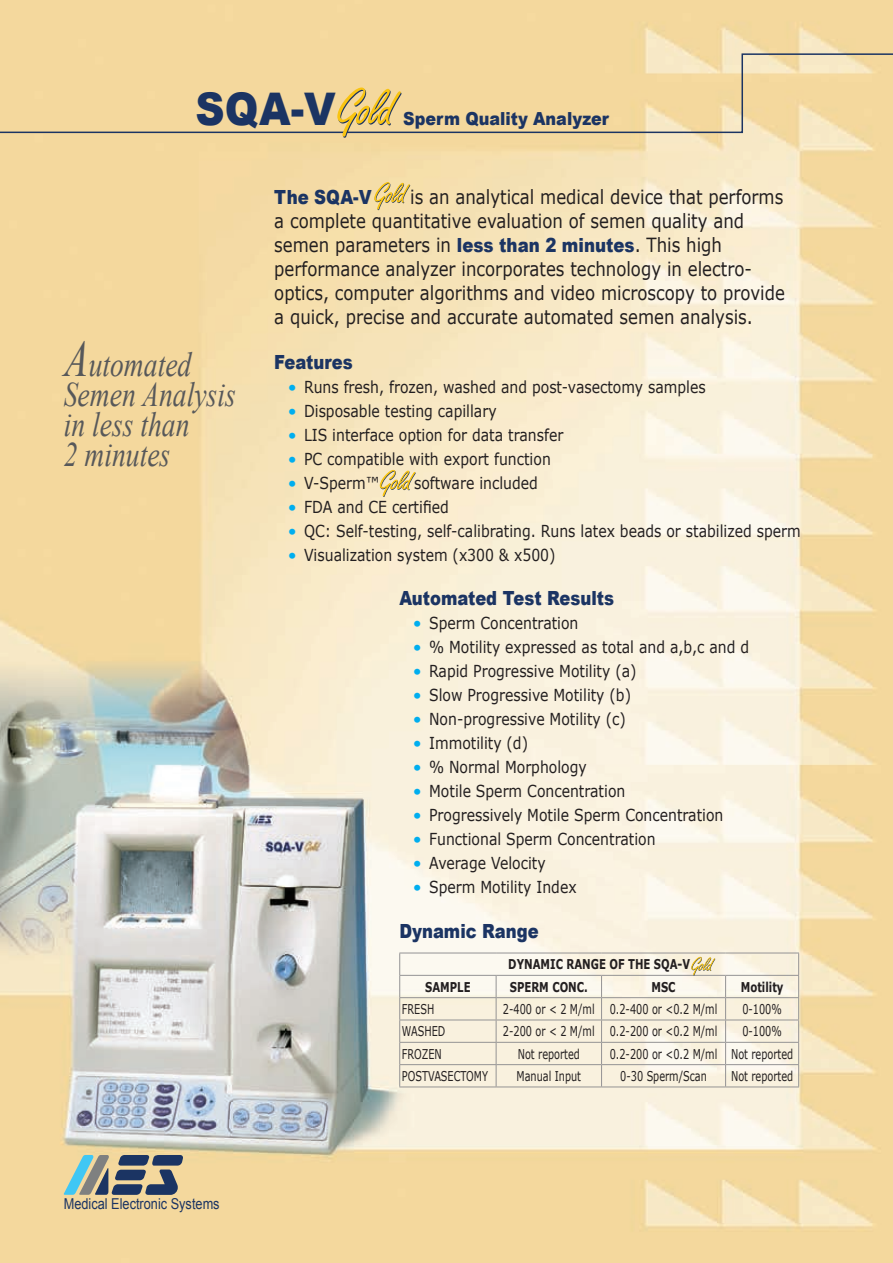
<style>
.page{position:relative;width:893px;height:1263px;background:#fff}
.page>*{position:absolute;margin:0;border:0;box-sizing:border-box;transform-origin:0 0}
.t1{font:900 45px "Arial";color:#1b3463;scale:.9 1}
.t2{font:italic 34.5px/30px "Times New Roman";color:#57585a;scale:.8 1}
.t3{font:19.5px/24px "Verdana";color:#231f20;scale:.85 1}
.t4{font:900 19.5px "Arial";color:#1b3463;scale:.84 1}
.t5{font:900 19.5px "Arial";color:#1b3463;scale:.85 1}
.t6{font:900 18px "Arial";color:#1b3463;scale:.89 1}
.t7{font:16.5px "Verdana";color:#231f20;scale:.85 1}
.t8{font:15px "Arial";color:#1b3463;scale:.85 1}
.t9{font:13.5px "Verdana";color:#231f20;scale:.72 1}
.t10{font:700 13.5px "Verdana";color:#231f20;scale:.75 1}
.s1{font-size:51px}
.s2{font-family:"Arial";font-weight:900;color:#1b3463}
.s3{color:#00aeef}
</style>
<div class="page">
<img style="left:0;top:0;width:893px;height:1263px">
<svg style="left:0;top:53px;width:892px;height:81px;background:#f0d69f"></svg>
<svg style="left:64px;top:1155px;width:119px;height:40px;background:#828d8b"></svg>
<svg style="left:337px;top:87px;width:64px;height:51px;background:#dbbf76"></svg>
<svg style="left:892px;top:53px;width:1px;height:81px"></svg>
<hr style="left:399px;top:953px;width:97px;height:1px;background:#949394">
<hr style="left:496px;top:953px;width:106px;height:1px;background:#949394">
<hr style="left:602px;top:953px;width:124px;height:1px;background:#949394">
<hr style="left:726px;top:953px;width:73px;height:1px;background:#949394">
<hr style="left:399px;top:975px;width:97px;height:1px;background:#949394">
<hr style="left:496px;top:975px;width:106px;height:1px;background:#949394">
<hr style="left:602px;top:975px;width:124px;height:1px;background:#949394">
<hr style="left:726px;top:975px;width:73px;height:1px;background:#949394">
<hr style="left:399px;top:997px;width:97px;height:1px;background:#949394">
<hr style="left:496px;top:997px;width:106px;height:1px;background:#949394">
<hr style="left:602px;top:997px;width:124px;height:1px;background:#949394">
<hr style="left:726px;top:997px;width:73px;height:1px;background:#949394">
<hr style="left:399px;top:1019px;width:97px;height:1px;background:#949394">
<hr style="left:496px;top:1019px;width:106px;height:1px;background:#949394">
<hr style="left:602px;top:1019px;width:124px;height:1px;background:#949394">
<hr style="left:726px;top:1019px;width:73px;height:1px;background:#949394">
<hr style="left:399px;top:1042px;width:97px;height:1px;background:#949394">
<hr style="left:496px;top:1042px;width:106px;height:1px;background:#949394">
<hr style="left:602px;top:1042px;width:124px;height:1px;background:#949394">
<hr style="left:726px;top:1042px;width:73px;height:1px;background:#949394">
<hr style="left:399px;top:1064px;width:97px;height:1px;background:#949394">
<svg style="left:399px;top:953px;width:1px;height:133px"></svg>
<hr style="left:496px;top:1064px;width:106px;height:1px;background:#949394">
<svg style="left:496px;top:976px;width:1px;height:110px"></svg>
<hr style="left:602px;top:1064px;width:124px;height:1px;background:#949394">
<svg style="left:601px;top:976px;width:1px;height:110px"></svg>
<hr style="left:726px;top:1064px;width:73px;height:1px;background:#949394">
<svg style="left:725px;top:976px;width:1px;height:110px"></svg>
<svg style="left:798px;top:953px;width:1px;height:133px"></svg>
<hr style="left:399px;top:1086px;width:97px;height:1px;background:#949394">
<hr style="left:496px;top:1086px;width:106px;height:1px;background:#949394">
<hr style="left:602px;top:1086px;width:124px;height:1px;background:#949394">
<hr style="left:726px;top:1086px;width:73px;height:1px;background:#949394">
<svg style="left:691px;top:957px;width:24px;height:18px"></svg>
<svg style="left:374px;top:182px;width:36px;height:28px"></svg>
<svg style="left:380px;top:470px;width:36px;height:27px"></svg>
<h1 class="t1" style="left:196px;top:76px;width:157px">SQA-V</h1>
<p class="t6" style="left:403px;top:105px;width:233px">Sperm Quality Analyzer</p>
<h2 class="t2" style="left:64px;top:348px;width:216px"><span class="s1">A</span>utomated<br>Semen Analysis in less than<br>2 minutes</h2>
<p class="t3" style="left:274px;top:184px;width:602px;text-indent:136px">is an analytical medical device that performs a complete quantitative evaluation of semen quality and semen parameters in <span class="s2">less than 2 minutes</span>. This high performance analyzer incorporates technology in electro&shy;optics, computer algorithms and video microscopy to provide a quick, precise and accurate automated semen analysis.</p>
<p class="t4" style="left:274px;top:348px;width:95px">Features</p>
<p class="t7" style="left:288px;top:377px;width:493px"><span class="s3">•</span> Runs fresh, frozen, washed and post-vasectomy samples</p>
<p class="t7" style="left:288px;top:401px;width:247px"><span class="s3">•</span> Disposable testing capillary</p>
<p class="t7" style="left:288px;top:425px;width:326px"><span class="s3">•</span> LIS interface option for data transfer</p>
<p class="t7" style="left:288px;top:449px;width:311px"><span class="s3">•</span> PC compatible with export function</p>
<p class="t7" style="left:288px;top:473px;width:109px"><span class="s3">•</span> V-Sperm™</p>
<p class="t7" style="left:414px;top:473px;width:147px">software included</p>
<p class="t7" style="left:288px;top:497px;width:191px"><span class="s3">•</span> FDA and CE certified</p>
<p class="t7" style="left:288px;top:521px;width:605px"><span class="s3">•</span> QC: Self-testing, self-calibrating. Runs latex beads or stabilized sperm</p>
<p class="t7" style="left:288px;top:545px;width:316px"><span class="s3">•</span> Visualization system (x300 &amp; x500)</p>
<p class="t5" style="left:274px;top:183px;width:116px">The SQA-V</p>
<p class="t4" style="left:399px;top:584px;width:257px">Automated Test Results</p>
<p class="t7" style="left:413px;top:612px;width:196px"><span class="s3">•</span> Sperm Concentration</p>
<p class="t7" style="left:413px;top:636px;width:397px"><span class="s3">•</span> % Motility expressed as total and a,b,c and d</p>
<p class="t7" style="left:413px;top:660px;width:265px"><span class="s3">•</span> Rapid Progressive Motility (a)</p>
<p class="t7" style="left:413px;top:684px;width:258px"><span class="s3">•</span> Slow Progressive Motility (b)</p>
<p class="t7" style="left:413px;top:708px;width:252px"><span class="s3">•</span> Non-progressive Motility (c)</p>
<p class="t7" style="left:413px;top:732px;width:137px"><span class="s3">•</span> Immotility (d)</p>
<p class="t7" style="left:413px;top:756px;width:206px"><span class="s3">•</span> % Normal Morphology</p>
<p class="t7" style="left:413px;top:780px;width:252px"><span class="s3">•</span> Motile Sperm Concentration</p>
<p class="t7" style="left:413px;top:804px;width:367px"><span class="s3">•</span> Progressively Motile Sperm Concentration</p>
<p class="t7" style="left:413px;top:828px;width:287px"><span class="s3">•</span> Functional Sperm Concentration</p>
<p class="t7" style="left:413px;top:852px;width:158px"><span class="s3">•</span> Average Velocity</p>
<p class="t7" style="left:413px;top:876px;width:194px"><span class="s3">•</span> Sperm Motility Index</p>
<p class="t4" style="left:399px;top:917px;width:167px">Dynamic Range</p>
<p class="t10" style="left:508px;top:956px;width:244px">DYNAMIC RANGE OF THE SQA-V</p>
<p class="t10" style="left:425px;top:978px;width:62px">SAMPLE</p>
<p class="t10" style="left:510px;top:978px;width:106px">SPERM CONC.</p>
<p class="t10" style="left:651px;top:978px;width:34px">MSC</p>
<p class="t10" style="left:741px;top:978px;width:59px">Motility</p>
<p class="t9" style="left:402px;top:1000px;width:47px">FRESH</p>
<p class="t9" style="left:503px;top:1000px;width:299px">2-400 or &lt; 2 M/ml 0.2-400 or &lt;0.2 M/ml</p>
<p class="t9" style="left:742px;top:1000px;width:56px">0-100%</p>
<p class="t9" style="left:402px;top:1023px;width:62px">WASHED</p>
<p class="t9" style="left:503px;top:1023px;width:299px">2-200 or &lt; 2 M/ml 0.2-200 or &lt;0.2 M/ml</p>
<p class="t9" style="left:742px;top:1023px;width:56px">0-100%</p>
<p class="t9" style="left:402px;top:1045px;width:57px">FROZEN</p>
<p class="t9" style="left:518px;top:1045px;width:88px">Not reported</p>
<p class="t9" style="left:610px;top:1045px;width:256px">0.2-200 or &lt;0.2 M/ml Not reported</p>
<p class="t9" style="left:402px;top:1067px;width:121px">POSTVASECTOMY</p>
<p class="t9" style="left:517px;top:1067px;width:91px">Manual Input</p>
<p class="t9" style="left:620px;top:1067px;width:122px">0-30 Sperm/Scan</p>
<p class="t9" style="left:731px;top:1067px;width:88px">Not reported</p>
<p class="t8" style="left:64px;top:1194px;width:185px">Medical Electronic Systems</p>
</div>
